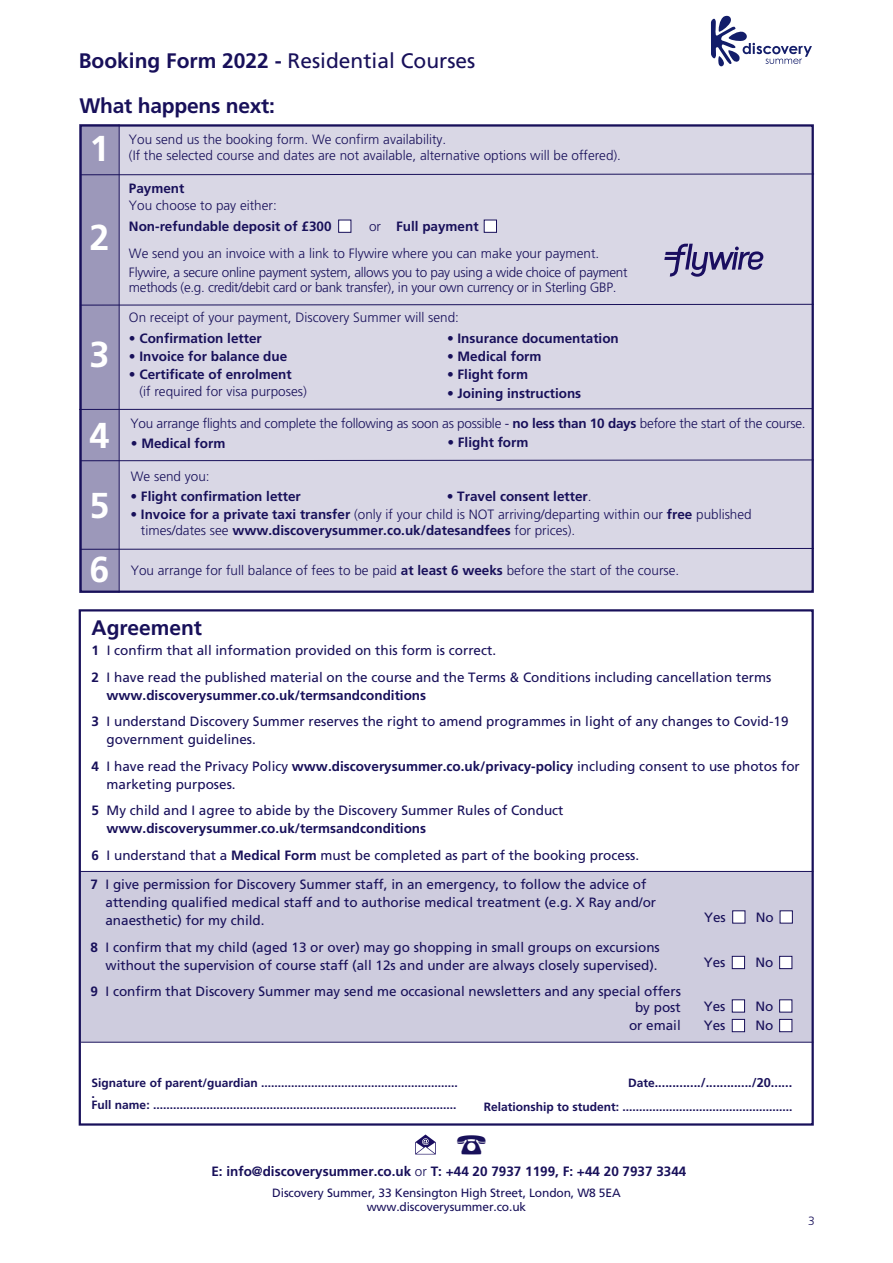
<style>
.page{position:relative;width:893px;height:1263px;background:#fff}
.page>*{position:absolute;margin:0;border:0;box-sizing:border-box;transform-origin:0 0}
.t1{font:700 36px/70.1px "Frutiger";color:#fff}
.t2{font:700 21px/44.7px "Frutiger";letter-spacing:-.01em;color:#18105a}
.t3{font:13.5px/26.5px "Frutiger";color:#18105a}
.t4{font:300 13.5px/16.2px "Frutiger";color:#18105a}
.t5{font:700 13.5px "Frutiger";color:#18105a}
.t6{font:300 13.5px/15px "Frutiger";letter-spacing:-.02em;color:#18105a}
.t7{font:700 12.75px "Frutiger";color:#18105a}
.t8{font:700 12px "Frutiger";color:#18105a}
.t9{font:12px/14.4px "Frutiger";letter-spacing:-.01em;color:#18105a;text-align:center}
.t10{font:300 12px "Frutiger";color:#18105a}
.s1{font-weight:400}
.s2{font-weight:700}
.s3{font-weight:300}
.s4{font-size:12px}
</style>
<div class="page">
<div style="left:119px;top:125px;width:695px;height:466px;background:#d9d7e5"></div>
<div style="left:79px;top:124px;width:40px;height:469px;background:#9c98ba"></div>
<div style="left:79px;top:871px;width:733px;height:171px;background:#ceccde"></div>
<svg style="left:711px;top:16px;width:101px;height:50px"></svg>
<div style="left:339px;top:220px;width:12px;height:12px;background:#fff"></div>
<div style="left:338px;top:220px;width:13px;height:13px;border:1px solid #18105a"></div>
<div style="left:484px;top:220px;width:12px;height:12px;background:#fff"></div>
<div style="left:484px;top:220px;width:13px;height:13px;border:1px solid #18105a"></div>
<div style="left:733px;top:911px;width:12px;height:12px;background:#fff"></div>
<div style="left:732px;top:910px;width:13px;height:13px;border:1px solid #18105a"></div>
<div style="left:780px;top:911px;width:12px;height:12px;background:#fff"></div>
<div style="left:780px;top:910px;width:13px;height:13px;border:1px solid #18105a"></div>
<div style="left:732px;top:956px;width:12px;height:12px;background:#fff"></div>
<div style="left:732px;top:956px;width:13px;height:13px;border:1px solid #18105a"></div>
<div style="left:780px;top:956px;width:12px;height:12px;background:#fff"></div>
<div style="left:779px;top:956px;width:13px;height:13px;border:1px solid #18105a"></div>
<div style="left:732px;top:1000px;width:12px;height:12px;background:#fff"></div>
<div style="left:732px;top:999px;width:13px;height:13px;border:1px solid #18105a"></div>
<div style="left:780px;top:1000px;width:12px;height:12px;background:#fff"></div>
<div style="left:779px;top:999px;width:13px;height:13px;border:1px solid #18105a"></div>
<div style="left:732px;top:1019px;width:12px;height:12px;background:#fff"></div>
<div style="left:732px;top:1019px;width:13px;height:13px;border:1px solid #18105a"></div>
<div style="left:780px;top:1019px;width:12px;height:12px;background:#fff"></div>
<div style="left:779px;top:1019px;width:13px;height:13px;border:1px solid #18105a"></div>
<svg style="left:664px;top:244px;width:99px;height:33px"></svg>
<svg style="left:415px;top:1134px;width:21px;height:20px"></svg>
<hr style="left:79px;top:871px;width:734px;height:1px;background:#18105a">
<hr style="left:81px;top:1042px;width:732px;height:1px;background:#18105a">
<hr style="left:119px;top:124px;width:1px;height:469px;background:#18105a">
<svg style="left:82px;top:174px;width:729px;height:1px"></svg>
<svg style="left:82px;top:304px;width:729px;height:2px"></svg>
<svg style="left:82px;top:408px;width:729px;height:2px"></svg>
<svg style="left:82px;top:459px;width:729px;height:2px"></svg>
<svg style="left:82px;top:548px;width:729px;height:2px"></svg>
<div style="left:79px;top:124px;width:735px;height:469px;border:2px solid #18105a"></div>
<h2 class="t2" style="left:79px;top:40px;width:398px">Booking Form 2022 - <span class="s1">Residential Courses<br></span>What happens next:</h2>
<p class="t4" style="left:129px;top:132px;width:494px">You send us the booking form. We confirm availability.<br>(If the selected course and dates are not available, alternative options will be offered).</p>
<p class="t5" style="left:129px;top:183px;width:57px">Payment</p>
<p class="t5" style="left:129px;top:221px;width:204px">Non-refundable deposit of £300</p>
<h1 class="t1" style="left:90px;top:116px;width:22px">1</h1>
<p class="t4" style="left:129px;top:198px;width:149px">You choose to pay either:</p>
<p class="t4" style="left:129px;top:215px;width:472px;line-height:26.2px;text-indent:240px">or <span class="s2">Full payment<br></span>We send you an invoice with a link to Flywire where you can make your payment.</p>
<p class="t6" style="left:129px;top:266px;width:500px">Flywire, a secure online payment system, allows you to pay using a wide choice of payment methods (e.g. credit/debit card or bank transfer), in your own currency or in Sterling GBP.</p>
<p class="t4" style="left:129px;top:311px;width:332px">On receipt of your payment, Discovery Summer will send:</p>
<h1 class="t1" style="left:90px;top:205px;width:22px">2</h1>
<h1 class="t1" style="left:90px;top:323px;width:22px">3</h1>
<h1 class="t1" style="left:90px;top:404px;width:22px">4<br>5</h1>
<h1 class="t1" style="left:90px;top:537px;width:22px">6</h1>
<p class="t5" style="left:129px;top:333px;width:134px"><span class="s3">•</span> Confirmation letter</p>
<p class="t5" style="left:129px;top:351px;width:160px">• Invoice for balance due</p>
<p class="t5" style="left:129px;top:369px;width:164px">• Certificate of enrolment</p>
<p class="t4" style="left:139px;top:384px;width:169px">(if required for visa purposes)</p>
<p class="t5" style="left:447px;top:333px;width:173px">• Insurance documentation</p>
<p class="t5" style="left:447px;top:351px;width:96px">• Medical form</p>
<p class="t5" style="left:447px;top:369px;width:83px">• Flight form</p>
<p class="t5" style="left:447px;top:388px;width:136px">• Joining instructions</p>
<p class="t4" style="left:130px;top:417px;width:677px">You arrange flights and complete the following as soon as possible - <span class="s2">no less than 10 days</span> before the start of the course.</p>
<p class="t5" style="left:131px;top:438px;width:96px">• Medical form</p>
<p class="t5" style="left:447px;top:437px;width:83px">• Flight form</p>
<p class="t4" style="left:131px;top:469px;width:80px">We send you:</p>
<p class="t5" style="left:130px;top:491px;width:172px"><span class="s3">•</span> Flight confirmation letter</p>
<p class="t4" style="left:141px;top:507px;width:612px;text-indent:-10px">• <span class="s2">Invoice for a private taxi transfer</span> (only if your child is NOT arriving/departing within our <span class="s2">free</span> published times/dates see <span class="s2">www.discoverysummer.co.uk/datesandfees</span> for prices).</p>
<p class="t5" style="left:447px;top:491px;width:146px"><span class="s3">•</span> Travel consent letter<span class="s3">.</span></p>
<p class="t4" style="left:131px;top:563px;width:550px">You arrange for full balance of fees to be paid <span class="s2">at least 6 weeks</span> before the start of the course.</p>
<h2 class="t2" style="left:92px;top:607px;width:112px">Agreement</h2>
<p class="t3" style="left:92px;top:638px;width:681px"><span class="s2">1</span> I confirm that all information provided on this form is correct.<br><span class="s2">2</span> I have read the published material on the course and the Terms &amp; Conditions including cancellation terms</p>
<p class="t3" style="left:92px;top:683px;width:698px;text-indent:15px"><span class="s2">www.discoverysummer.co.uk/termsandconditions<br>3</span> I understand Discovery Summer reserves the right to amend programmes in light of any changes to Covid-19</p>
<p class="t3" style="left:92px;top:727px;width:710px;text-indent:15px">government guidelines.<br><span class="s2">4</span> I have read the Privacy Policy <span class="s2">www.discoverysummer.co.uk/privacy-policy</span> including consent to use photos for</p>
<p class="t3" style="left:92px;top:772px;width:473px;text-indent:15px">marketing purposes.<br><span class="s2">5</span> My child and I agree to abide by the Discovery Summer Rules of Conduct</p>
<p class="t3" style="left:92px;top:816px;width:549px;text-indent:15px"><span class="s2">www.discoverysummer.co.uk/termsandconditions<br>6</span> I understand that a <span class="s2">Medical Form</span> must be completed as part of the booking process.</p>
<p class="t3" style="left:105px;top:876px;width:552px;line-height:18px;text-indent:-15px"><span class="s2">7</span> I give permission for Discovery Summer staff, in an emergency, to follow the advice of attending qualified medical staff and to authorise medical treatment (e.g. X Ray and/or anaesthetic) for my child.</p>
<p class="t3" style="left:90px;top:939px;width:571px;line-height:18px;text-align:right"><span class="s2">8</span> I confirm that my child (aged 13 or over) may go shopping in small groups on excursions without the supervision of course staff (all 12s and under are always closely supervised).</p>
<p class="t3" style="left:90px;top:979px;width:592px"><span class="s2">9</span> I confirm that Discovery Summer may send me occasional newsletters and any special offers</p>
<p class="t3" style="left:704px;top:905px;width:23px">Yes</p>
<p class="t3" style="left:756px;top:905px;width:19px">No</p>
<p class="t3" style="left:704px;top:950px;width:23px">Yes</p>
<p class="t3" style="left:755px;top:950px;width:19px">No</p>
<p class="t3" style="left:704px;top:993px;width:23px">Yes</p>
<p class="t3" style="left:755px;top:993px;width:19px">No</p>
<p class="t3" style="left:704px;top:1013px;width:23px">Yes</p>
<p class="t3" style="left:755px;top:1013px;width:19px">No</p>
<p class="t3" style="left:629px;top:999px;width:53px;line-height:18px;text-align:center">by post or email</p>
<p class="t8" style="left:92px;top:1078px;width:368px">Signature of parent/guardian ...........................................................</p>
<p class="t7" style="left:628px;top:1077px;width:166px"><span class="s4">Date</span>............./............./20......</p>
<p class="t7" style="left:92px;top:1088px;width:5px">.</p>
<p class="t8" style="left:92px;top:1100px;width:366px">Full name: ...........................................................................................</p>
<p class="t8" style="left:484px;top:1102px;width:310px">Relationship to student: ...................................................</p>
<p class="t5" style="left:211px;top:1165px;width:476px">E: info@discoverysummer.co.uk <span class="s3">or</span> T: +44 20 7937 1199, F: +44 20 7937 3344</p>
<p class="t9" style="left:272px;top:1186px;width:350px">Discovery Summer, 33 Kensington High Street, London, W8 5EA www.discoverysummer.co.uk</p>
<p class="t10" style="left:808px;top:1216px;width:8px">3</p>
</div>
